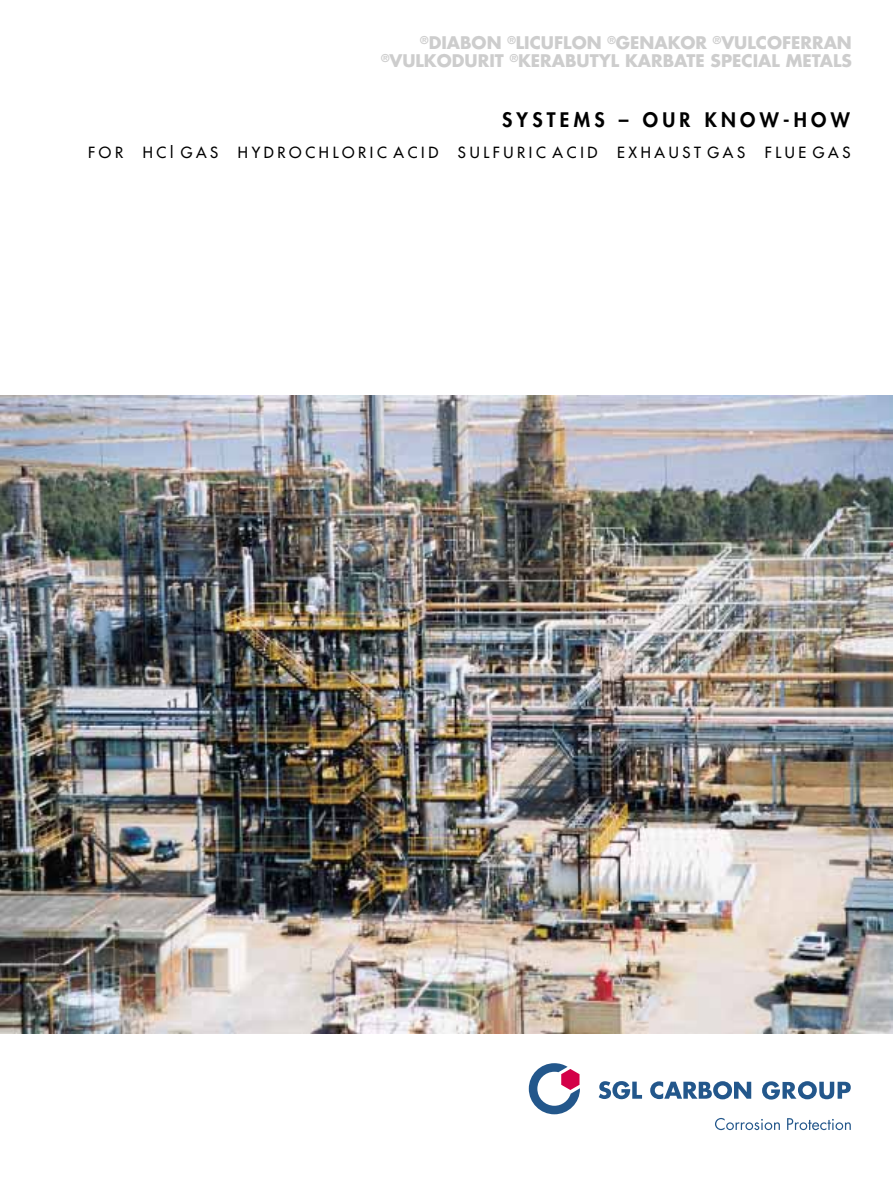
<style>
.page{position:relative;width:893px;height:1191px;background:#fff}
.page>*{position:absolute;margin:0;border:0;box-sizing:border-box;transform-origin:0 0}
.t1{font:800 19.5px "Futura";letter-spacing:.22em;color:#000}
.t2{font:700 16.95px/18.8px "Futura";color:#cdcdcd;text-align:right}
.t3{font:15px "Futura";letter-spacing:.24em;color:#000}
</style>
<div class="page">
<img style="left:0;top:396px;width:892px;height:638px">
<svg style="left:529px;top:1063px;width:51px;height:51px"></svg>
<svg style="left:598px;top:1081px;width:252px;height:19px"></svg>
<svg style="left:715px;top:1118px;width:64px;height:12px"></svg>
<svg style="left:787px;top:1118px;width:63px;height:12px"></svg>
<p class="t2" style="left:381px;top:34px;width:472px"><sup>®</sup>DIABON <sup>®</sup>LICUFLON <sup>®</sup>GENAKOR <sup>®</sup>VULCOFERRAN <sup>®</sup>VULKODURIT <sup>®</sup>KERABUTYL KARBATE SPECIAL METALS</p>
<p class="t1" style="left:502px;top:111px;width:349px">SYSTEMS – OUR KNOW-HOW</p>
<p class="t3" style="left:88px;top:145px;width:36px">FOR</p>
<p class="t3" style="left:143px;top:145px;width:77px">HCl GAS</p>
<p class="t3" style="left:238px;top:145px;width:202px">HYDROCHLORIC ACID</p>
<p class="t3" style="left:458px;top:145px;width:141px">SULFURIC ACID</p>
<p class="t3" style="left:617px;top:145px;width:129px">EXHAUST GAS</p>
<p class="t3" style="left:764px;top:145px;width:87px">FLUE GAS</p>
</div>
